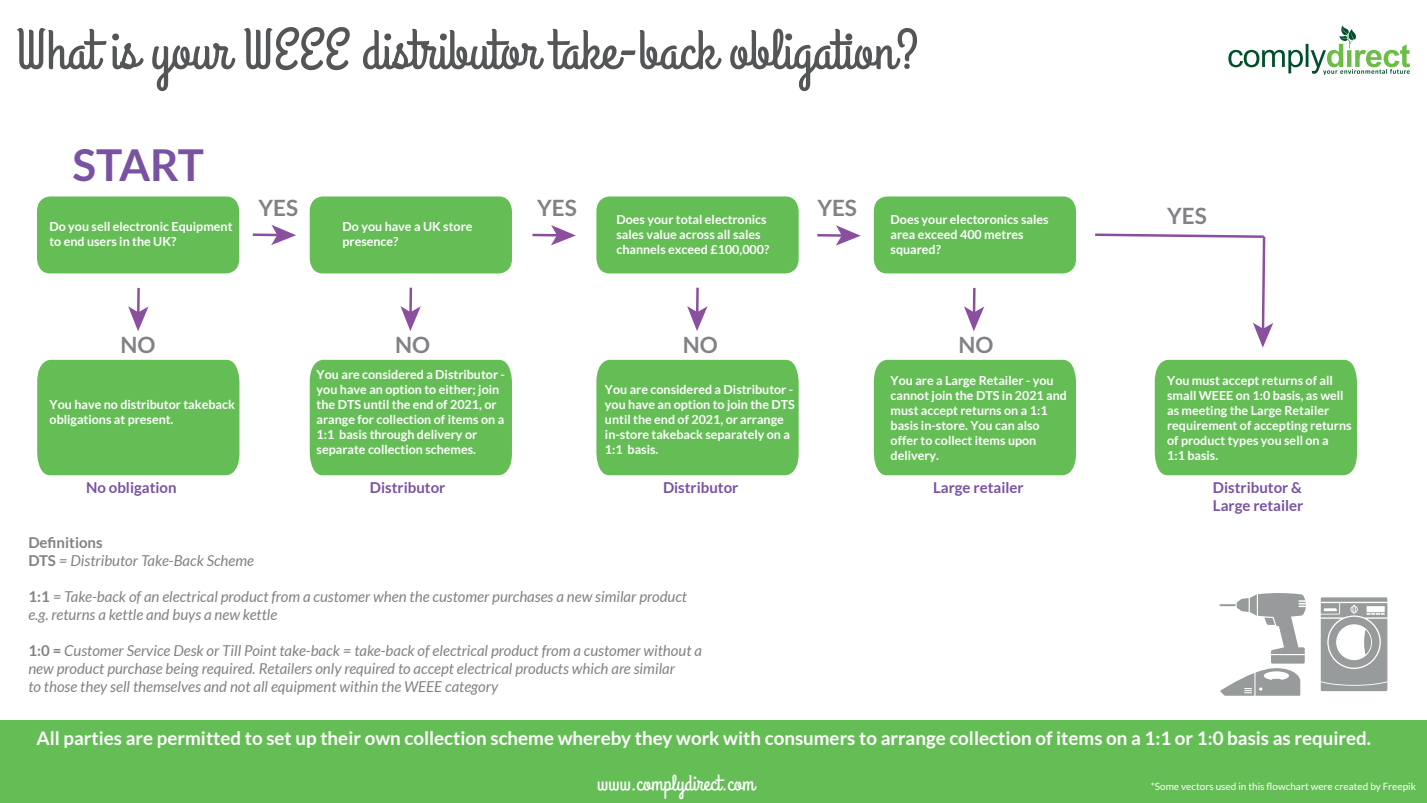
<style>
.page{position:relative;width:1427px;height:803px;background:#fff}
.page>*{position:absolute;margin:0;border:0;box-sizing:border-box;transform-origin:0 0}
.t1{font:56.75px "Grand Hotel";color:#535557}
.t2{font:700 44px "Lato";letter-spacing:-.015em;color:#7952a1}
.t3{font:22.5px "Grand Hotel";color:#fff}
.t4{font:700 22.5px "Lato";color:#808285}
.t5{font:700 18.75px "Lato";color:#fff}
.t6{font:italic 15px/18px "Lato";color:#808285}
.t7{font:700 15px/18px "Lato";color:#7952a1}
.t8{font:700 12.5px/15px "Lato";color:#fff}
.t9{font:10px "Lato";color:#fff}
.s1{font-weight:700;font-style:normal}
</style>
<div class="page">
<div style="left:37px;top:196px;width:202px;height:77px;background:#65bd55"></div>
<div style="left:37px;top:360px;width:202px;height:115px;background:#65bd55"></div>
<div style="left:596px;top:196px;width:202px;height:77px;background:#65bd55"></div>
<svg style="left:1320px;top:597px;width:67px;height:94px"></svg>
<svg style="left:1219px;top:593px;width:86px;height:102px"></svg>
<div style="left:873px;top:196px;width:203px;height:77px;background:#65bd55"></div>
<div style="left:0;top:720px;width:1426px;height:82px;background:#65bd55"></div>
<svg style="left:1228px;top:25px;width:181px;height:50px"></svg>
<hr style="left:137px;top:288px;width:3px;height:25px;background:#8b4f9f">
<svg style="left:128px;top:306px;width:20px;height:25px"></svg>
<hr style="left:409px;top:288px;width:3px;height:25px;background:#8b4f9f">
<svg style="left:400px;top:306px;width:21px;height:25px"></svg>
<hr style="left:696px;top:288px;width:2px;height:25px;background:#8b4f9f">
<svg style="left:687px;top:306px;width:20px;height:25px"></svg>
<hr style="left:972px;top:288px;width:3px;height:25px;background:#8b4f9f">
<svg style="left:964px;top:306px;width:20px;height:25px"></svg>
<div style="left:310px;top:196px;width:202px;height:77px;background:#65bd55"></div>
<div style="left:1154px;top:360px;width:202px;height:115px;background:#65bd55"></div>
<div style="left:596px;top:360px;width:202px;height:115px;background:#65bd55"></div>
<div style="left:873px;top:360px;width:203px;height:115px;background:#65bd55"></div>
<div style="left:310px;top:360px;width:202px;height:115px;background:#65bd55"></div>
<hr style="left:253px;top:233px;width:25px;height:3px;background:#8b4f9f">
<svg style="left:271px;top:225px;width:25px;height:20px"></svg>
<hr style="left:532px;top:234px;width:26px;height:2px;background:#8b4f9f">
<svg style="left:551px;top:225px;width:25px;height:20px"></svg>
<hr style="left:817px;top:234px;width:26px;height:3px;background:#8b4f9f">
<svg style="left:835px;top:225px;width:25px;height:20px"></svg>
<svg style="left:1095px;top:233px;width:178px;height:114px"></svg>
<h1 class="t1" style="left:16px;top:14px;width:905px">What is your WEEE distributor take-back obligation?</h1>
<h2 class="t2" style="left:72px;top:139px;width:133px">START</h2>
<p class="t8" style="left:49px;top:218px;width:185px">Do you sell electronic Equipment to end users in the UK?</p>
<h3 class="t4" style="left:258px;top:194px;width:41px">YES</h3>
<h3 class="t4" style="left:537px;top:194px;width:41px">YES</h3>
<h3 class="t4" style="left:817px;top:194px;width:41px">YES</h3>
<p class="t8" style="left:616px;top:212px;width:154px">Does your total electronics sales value across all sales channels exceed £100,000?</p>
<p class="t8" style="left:890px;top:212px;width:160px">Does your electoronics sales area exceed 400 metres squared?</p>
<p class="t8" style="left:342px;top:218px;width:131px">Do you have a UK store presence?</p>
<h3 class="t4" style="left:121px;top:332px;width:36px">NO</h3>
<h3 class="t4" style="left:395px;top:332px;width:36px">NO</h3>
<h3 class="t4" style="left:682px;top:332px;width:36px">NO</h3>
<h3 class="t4" style="left:958px;top:332px;width:36px">NO</h3>
<p class="t8" style="left:50px;top:397px;width:187px">You have no distributor takeback obligations at present.</p>
<p class="t8" style="left:316px;top:366px;width:190px">You are considered a Distributor - you have an option to either; join the DTS until the end of 2021, or arange for collection of items on a<br>1:1 basis through delivery or separate collection schemes.</p>
<p class="t8" style="left:605px;top:382px;width:191px">You are considered a Distributor - you have an option to join the DTS until the end of 2021, or arrange in-store takeback separately on a<br>1:1 basis.</p>
<p class="t8" style="left:890px;top:373px;width:178px">You are a Large Retailer - you cannot join the DTS in 2021 and must accept returns on a 1:1 basis in-store. You can also offer to collect items upon delivery.</p>
<h3 class="t4" style="left:1167px;top:203px;width:41px">YES</h3>
<p class="t8" style="left:1167px;top:373px;width:186px">You must accept returns of all small WEEE on 1:0 basis, as well as meeting the Large Retailer requirement of accepting returns of product types you sell on a<br>1:1 basis.</p>
<p class="t7" style="left:86px;top:478px;width:92px">No obligation</p>
<p class="t7" style="left:370px;top:478px;width:77px">Distributor</p>
<p class="t7" style="left:663px;top:478px;width:77px">Distributor</p>
<p class="t7" style="left:933px;top:478px;width:92px">Large retailer</p>
<p class="t7" style="left:1212px;top:478px;width:92px">Distributor &amp;<br>Large retailer</p>
<p class="t6" style="left:28px;top:533px;width:227px"><span class="s1">Definitions<br>DTS</span> = Distributor Take-Back Scheme</p>
<p class="t6" style="left:28px;top:587px;width:660px"><span class="s1">1:1</span> = Take-back of an electrical product from a customer when the customer purchases a new similar product e.g. returns a kettle and buys a new kettle</p>
<p class="t6" style="left:28px;top:641px;width:675px"><span class="s1">1:0 =</span> Customer Service Desk or Till Point take-back = take-back of electrical product from a customer without a new product purchase being required. Retailers only required to accept electrical products which are similar<br>to those they sell themselves and not all equipment within the WEEE category</p>
<h3 class="t5" style="left:36px;top:727px;width:1335px">All parties are permitted to set up their own collection scheme whereby they work with consumers to arrange collection of items on a 1:1 or 1:0 basis as required.</h3>
<h3 class="t3" style="left:597px;top:768px;width:159px">www.complydirect.com</h3>
<p class="t9" style="left:1150px;top:780px;width:267px">*Some vectors used in this flowchart were created by Freepik</p>
</div>
